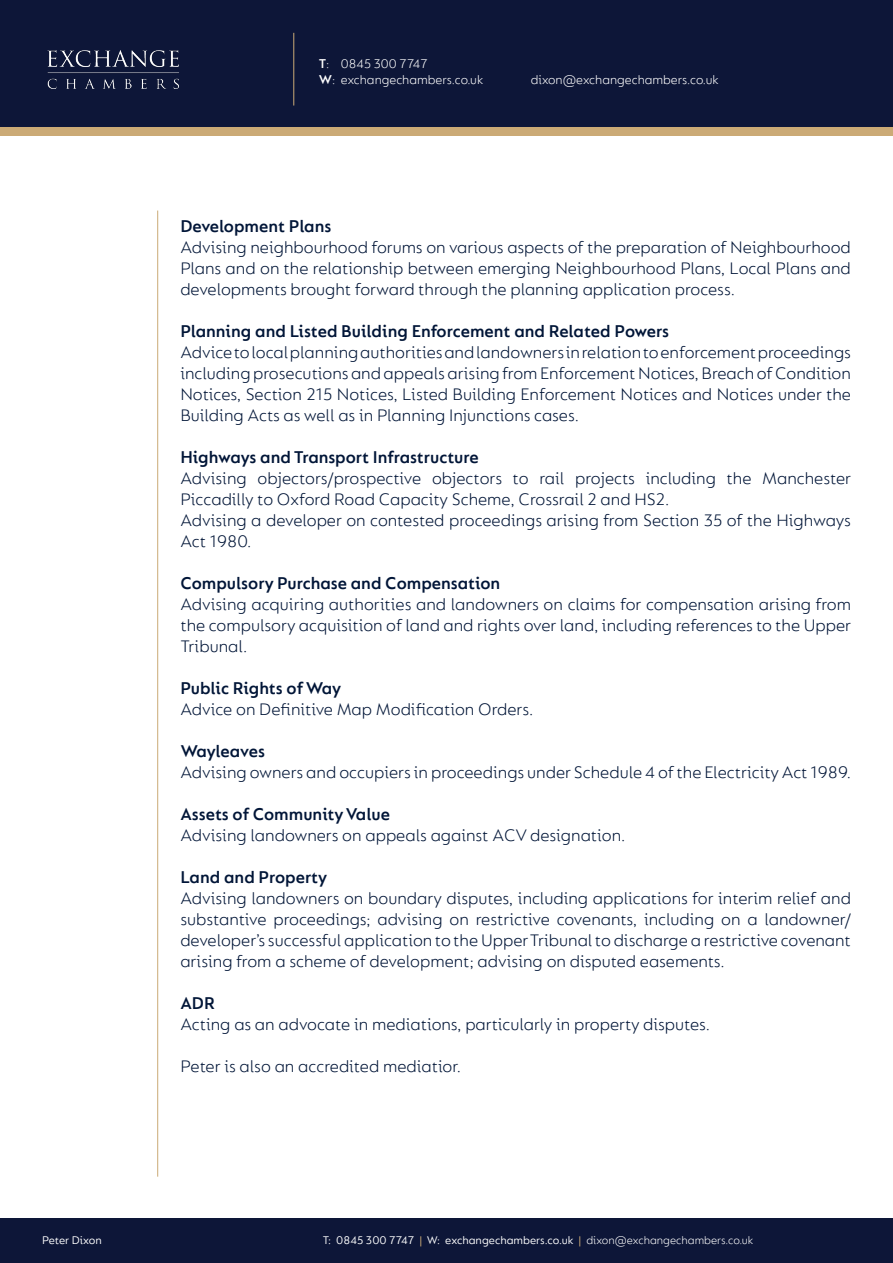
<style>
.page{position:relative;width:893px;height:1263px;background:#fff}
.page>*{position:absolute;margin:0;border:0;box-sizing:border-box;transform-origin:0 0}
.t1{font:300 18px/21px "FS Lucas";color:#001537;text-align:justify}
.t2{font:600 18px "FS Lucas";color:#001537}
.t3{font:300 13.5px/16.2px "FS Lucas";color:#fff}
.t4{font:12px "FS Lucas";color:#fff}
.s1{font-weight:600}
.s2{color:#cbaa76}
.s3{font-weight:300}
</style>
<div class="page">
<div style="left:0;top:64px;width:893px;height:72px;background:#cbaa76"></div>
<div style="left:0;top:0;width:893px;height:127px;background:#0d1638"></div>
<div style="left:0;top:1219px;width:893px;height:44px;background:#0d1638"></div>
<img style="left:47px;top:50px;width:132px;height:39px">
<hr style="left:293px;top:33px;width:1px;height:73px;background:#cbaa76">
<hr style="left:157px;top:211px;width:1px;height:966px;background:#cbaa76">
<p class="t4" style="left:42px;top:1233px;width:61px">Peter Dixon</p>
<p class="t3" style="left:319px;top:55px;width:166px"><span class="s1">T</span>: 0845 300 7747<br><span class="s1">W</span>: exchangechambers.co.uk</p>
<p class="t3" style="left:531px;top:71px;width:189px">dixon@exchangechambers.co.uk</p>
<p class="t2" style="left:180px;top:215px;width:152px">Development Plans</p>
<p class="t1" style="left:180px;top:236px;width:672px">Advising neighbourhood forums on various aspects of the preparation of Neighbourhood Plans and on the relationship between emerging Neighbourhood Plans, Local Plans and developments brought forward through the planning application process.</p>
<p class="t2" style="left:180px;top:320px;width:490px">Planning and Listed Building Enforcement and Related Powers</p>
<p class="t1" style="left:180px;top:341px;width:672px">Advice to local planning authorities and landowners in relation to enforcement proceedings including prosecutions and appeals arising from Enforcement Notices, Breach of Condition Notices, Section 215 Notices, Listed Building Enforcement Notices and Notices under the Building Acts as well as in Planning Injunctions cases.</p>
<p class="t2" style="left:180px;top:446px;width:300px">Highways and Transport Infrastructure</p>
<p class="t1" style="left:180px;top:467px;width:672px">Advising objectors/prospective objectors to rail projects including the Manchester<br>Piccadilly to Oxford Road Capacity Scheme, Crossrail 2 and HS2.</p>
<p class="t1" style="left:180px;top:509px;width:672px">Advising a developer on contested proceedings arising from Section 35 of the Highways<br>Act 1980.</p>
<p class="t2" style="left:180px;top:572px;width:322px">Compulsory Purchase and Compensation</p>
<p class="t1" style="left:180px;top:593px;width:672px">Advising acquiring authorities and landowners on claims for compensation arising from the compulsory acquisition of land and rights over land, including references to the Upper Tribunal.</p>
<p class="t2" style="left:180px;top:677px;width:162px">Public Rights of Way</p>
<p class="t1" style="left:180px;top:698px;width:354px">Advice on Definitive Map Modification Orders.</p>
<p class="t2" style="left:180px;top:740px;width:86px">Wayleaves</p>
<p class="t1" style="left:180px;top:761px;width:672px">Advising owners and occupiers in proceedings under Schedule 4 of the Electricity Act 1989.</p>
<p class="t2" style="left:180px;top:803px;width:211px">Assets of Community Value</p>
<p class="t1" style="left:180px;top:824px;width:447px">Advising landowners on appeals against ACV designation.</p>
<p class="t2" style="left:180px;top:866px;width:148px">Land and Property</p>
<p class="t1" style="left:180px;top:887px;width:672px">Advising landowners on boundary disputes, including applications for interim relief and substantive proceedings; advising on restrictive covenants, including on a landowner/ developer’s successful application to the Upper Tribunal to discharge a restrictive covenant arising from a scheme of development; advising on disputed easements.</p>
<p class="t2" style="left:180px;top:992px;width:36px">ADR</p>
<p class="t1" style="left:180px;top:1013px;width:531px">Acting as an advocate in mediations, particularly in property disputes.</p>
<p class="t1" style="left:180px;top:1055px;width:282px">Peter is also an accredited mediatior.</p>
<p class="t4" style="left:323px;top:1233px;width:432px">T: 0845 300 7747 <span class="s2">|</span> W: exchangechambers.co.uk <span class="s2">|</span> <span class="s3">dixon@exchangechambers.co.uk</span></p>
</div>
